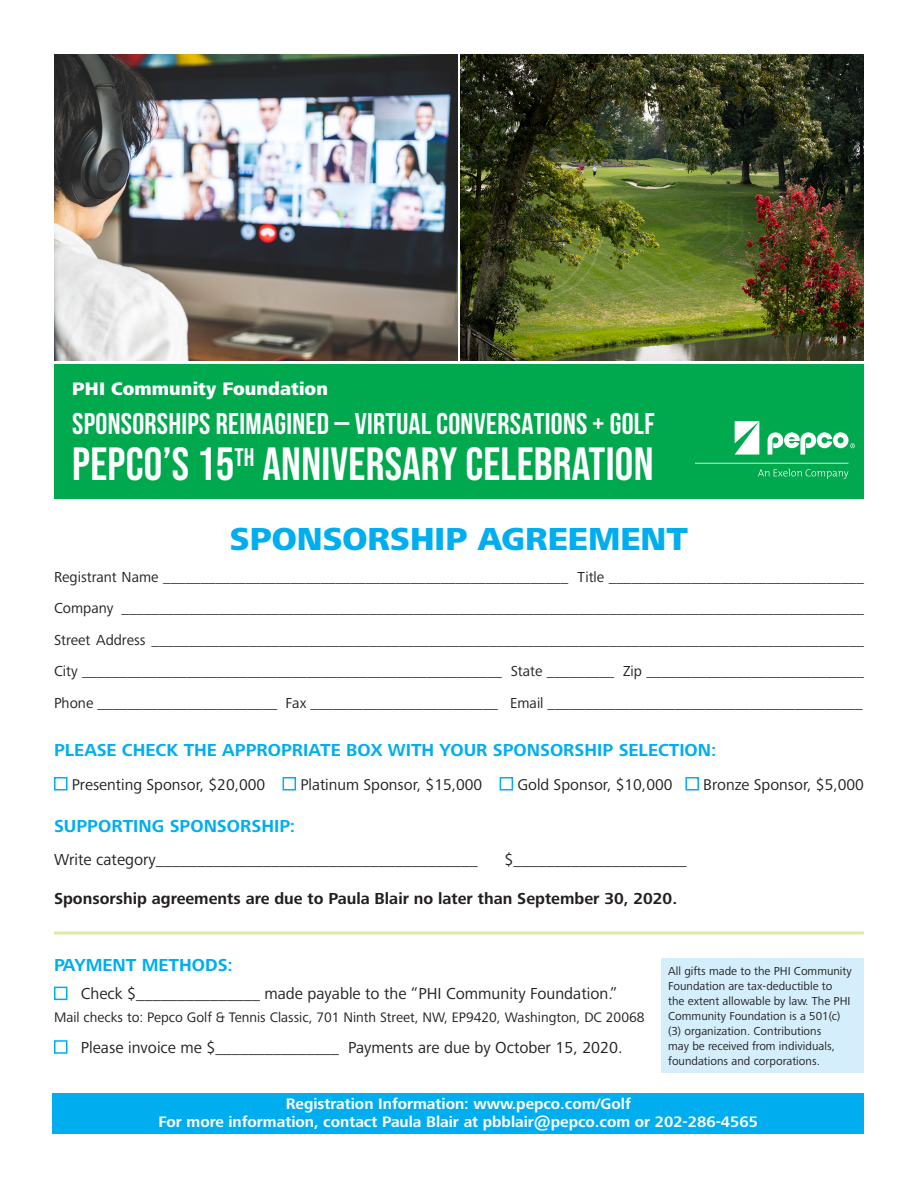
<style>
.page{position:relative;width:918px;height:1188px;background:#fff}
.page>*{position:absolute;margin:0;border:0;box-sizing:border-box;transform-origin:0 0}
.ParaStyle08-Leading{font:46.5px "Bebas Neue";letter-spacing:.005em;color:#fff}
.ParaStyle05-Leading{font:800 33px "Frutiger Next Pro";color:#00aeef}
.ParaStyle08-Leading-2{font:700 30px "Bebas Neue";letter-spacing:.01em;color:#fff}
.ParaStyle08-Leading-3{font:800 18.75px "Frutiger Next Pro";letter-spacing:.005em;color:#fff}
.ParaStyle22-Leading{font:700 18px "Frutiger Next Pro";color:#00aeef}
.ParaStyle01-Leading{font:700 18px "Frutiger Next Pro";color:#00aeef}
.ParaStyle01-Leading-2{font:16.5px "Frutiger Next Pro";color:#231f20}
.ParaStyle01-Leading-3{font:700 16.5px "Frutiger Next Pro";color:#231f20}
.ParaStyle19-Leading{font:16.5px "Frutiger Next Pro";color:#231f20}
.ParaStyle20-Leading{font:16.5px "Frutiger Next Pro";color:#231f20}
.ParaStyle01-Leading-4{font:16.2px "Frutiger Next Pro";color:#231f20}
.ParaStyle01-Leading-5{font:700 15.75px "Frutiger Next Pro";color:#fff}
.ParaStyle24-Leading{font:15px/31.5px "Frutiger Next Pro";color:#231f20;text-align:justify}
.ParaStyle20-Leading-2{font:14.25px "Frutiger Next Pro";color:#231f20}
.ParaStyle21-Leading{font:12px/15px "Frutiger Next Pro";color:#231f20}
</style>
<div class="page">
<img style="left:54px;top:54px;width:404px;height:307px">
<div style="left:54px;top:987px;width:14px;height:13px;border:2px solid #00aeef"></div>
<div style="left:54px;top:1040px;width:14px;height:14px;border:2px solid #00aeef"></div>
<div style="left:662px;top:958px;width:202px;height:115px;background:#d4effb"></div>
<hr style="left:54px;top:932px;width:810px;height:2px;background:#dee9a2">
<div style="left:54px;top:777px;width:14px;height:13px;border:2px solid #00aeef"></div>
<div style="left:283px;top:777px;width:13px;height:13px;border:2px solid #00aeef"></div>
<div style="left:500px;top:777px;width:13px;height:13px;border:2px solid #00aeef"></div>
<div style="left:685px;top:777px;width:14px;height:13px;border:2px solid #00aeef"></div>
<div style="left:52px;top:1094px;width:812px;height:40px;background:#00aeef"></div>
<img style="left:460px;top:54px;width:404px;height:307px">
<div style="left:54px;top:364px;width:810px;height:136px;background:#00a94e"></div>
<svg style="left:696px;top:421px;width:159px;height:58px"></svg>
<p class="ParaStyle08-Leading-3" style="left:72px;top:378px;width:257px">PHI Community Foundation</p>
<p class="ParaStyle08-Leading-2" style="left:72px;top:407px;width:584px">SPONSORSHIPS REIMAGINED – VIRTUAL CONVERSATIONS + GOLF</p>
<p class="ParaStyle08-Leading" style="left:72px;top:438px;width:583px">PEPCO’S 15<sup>TH</sup> ANNIVERSARY CELEBRATION</p>
<p class="ParaStyle05-Leading" style="left:230px;top:520px;width:460px">SPONSORSHIP AGREEMENT</p>
<p class="ParaStyle24-Leading" style="left:54px;top:561px;width:811px">Registrant Name ______________________________________________________ Title __________________________________ Company ___________________________________________________________________________________________________ Street Address _______________________________________________________________________________________________ City ________________________________________________________ State _________ Zip _____________________________ Phone ________________________ Fax _________________________ Email __________________________________________</p>
<p class="ParaStyle22-Leading" style="left:54px;top:740px;width:664px">PLEASE CHECK THE APPROPRIATE BOX WITH YOUR SPONSORSHIP SELECTION:</p>
<p class="ParaStyle01-Leading-4" style="left:72px;top:775px;width:195px">Presenting Sponsor, $20,000</p>
<p class="ParaStyle01-Leading-4" style="left:300px;top:775px;width:184px">Platinum Sponsor, $15,000</p>
<p class="ParaStyle01-Leading-4" style="left:517px;top:775px;width:157px">Gold Sponsor, $10,000</p>
<p class="ParaStyle01-Leading-4" style="left:703px;top:775px;width:162px">Bronze Sponsor, $5,000</p>
<p class="ParaStyle01-Leading" style="left:54px;top:815px;width:243px">SUPPORTING SPONSORSHIP:</p>
<p class="ParaStyle01-Leading-2" style="left:54px;top:850px;width:425px">Write category_______________________________________</p>
<p class="ParaStyle01-Leading-2" style="left:505px;top:850px;width:184px">$_____________________</p>
<p class="ParaStyle01-Leading-3" style="left:54px;top:889px;width:625px">Sponsorship agreements are due to Paula Blair no later than September 30, 2020.</p>
<p class="ParaStyle01-Leading" style="left:54px;top:955px;width:180px">PAYMENT METHODS:</p>
<p class="ParaStyle19-Leading" style="left:81px;top:984px;width:538px">Check $_______________ made payable to the “PHI Community Foundation.”</p>
<p class="ParaStyle20-Leading-2" style="left:54px;top:1009px;width:592px">Mail checks to: Pepco Golf &amp; Tennis Classic, 701 Ninth Street, NW, EP9420, Washington, DC 20068</p>
<p class="ParaStyle20-Leading" style="left:81px;top:1038px;width:543px">Please invoice me $_______________ Payments are due by October 15, 2020.</p>
<p class="ParaStyle21-Leading" style="left:668px;top:963px;width:185px">All gifts made to the PHI Community Foundation are tax-deductible to<br>the extent allowable by law. The PHI Community Foundation is a 501(c) (3) organization. Contributions<br>may be received from individuals, foundations and corporations.</p>
<p class="ParaStyle01-Leading-5" style="left:286px;top:1095px;width:347px">Registration Information: www.pepco.com/Golf</p>
<p class="ParaStyle01-Leading-5" style="left:159px;top:1113px;width:601px">For more information, contact Paula Blair at pbblair@pepco.com or 202-286-4565</p>
<p class="ParaStyle01-Leading-5" style="left:290px;top:1110px;width:345px">Registration Information: www.pepco.com/golf</p>
</div>
